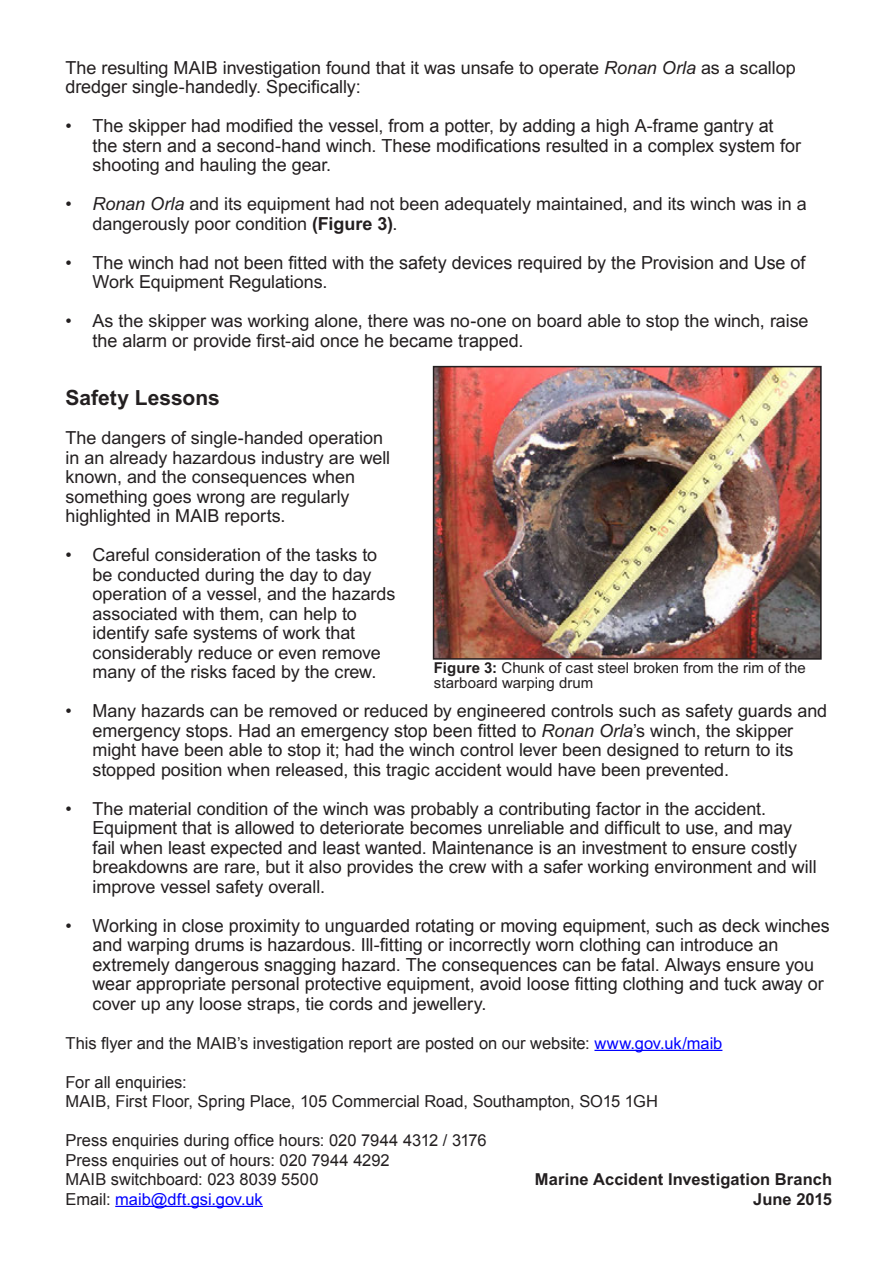
<style>
.page{position:relative;width:893px;height:1263px;background:#fff}
.page>*{position:absolute;margin:0;border:0;box-sizing:border-box;transform-origin:0 0}
.Flyer_Sub_Headers{font:700 21px "Arial";color:#231f20}
.Flyer_Main_Body_Text{font:18px/19.5px "Arial";letter-spacing:-.005em;color:#231f20}
.t1{font:18px/19.5px "Arial MT2";letter-spacing:-.005em;color:#231f20}
.Flyer_Main_Body_Text-2{font:16.5px/19.5px "Arial MT2";color:#231f20}
.Flyer_telephone_bloc{font:16.5px "Arial MT2";color:#231f20}
.Flyer_telephone_bloc-2{font:700 16.5px "Arial";letter-spacing:.005em;color:#231f20}
.Flyer_telephone_bloc-3{font:16.5px "Arial";color:#00f}
.t2{font:15px/15px "Arial";letter-spacing:.005em;color:#231f20}
.s1{font-style:italic}
.s2{font-family:"Arial MT2"}
.s3{font-family:"Arial"}
.s4{font-weight:700}
.s5{font-family:"Arial";color:#00f}
.s6{font-family:"Arial MT2";color:#231f20}
</style>
<div class="page">
<hr style="left:594px;top:1050px;width:128px;height:1px;background:#00f">
<hr style="left:115px;top:1206px;width:148px;height:1px;background:#00f">
<img style="left:436px;top:369px;width:383px;height:288px">
<div style="left:433px;top:366px;width:389px;height:294px;border:2px solid #231f20"></div>
<p class="Flyer_Main_Body_Text" style="left:66px;top:58px;width:732px">The resulting MAIB investigation found that it was unsafe to operate <span class="s1">Ronan Orla</span> as a scallop <span class="s2">dredger single-handedly. Specifically:</span></p>
<p class="t1" style="left:93px;top:116px;width:710px;text-indent:-27px"><span class="s3">•</span> The skipper had modified the vessel, from a potter, by adding a high A-frame gantry at the stern and a second-hand winch. These modifications resulted in a complex system for <span class="s3">shooting and hauling the gear.</span></p>
<p class="Flyer_Main_Body_Text" style="left:93px;top:194px;width:716px;text-indent:-27px"><span class="s1">• Ronan Orla</span> and its equipment had not been adequately maintained, and its winch was in a dangerously poor condition <span class="s4">(Figure 3)</span>.</p>
<p class="t1" style="left:93px;top:253px;width:714px;text-indent:-27px"><span class="s3">•</span> The winch had not been fitted with the safety devices required by the Provision and Use of<br><span class="s3">Work Equipment Regulations.</span></p>
<p class="Flyer_Main_Body_Text" style="left:93px;top:311px;width:717px;text-indent:-27px">• As the skipper was working alone, there was no-one on board able to stop the winch, raise <span class="s2">the alarm or provide first-aid once he became trapped.</span></p>
<h3 class="Flyer_Sub_Headers" style="left:66px;top:384px;width:156px">Safety Lessons</h3>
<p class="Flyer_Main_Body_Text" style="left:66px;top:428px;width:326px">The dangers of single-handed operation in an already hazardous industry are well known, and the consequences when something goes wrong are regularly highlighted in MAIB reports.</p>
<p class="Flyer_Main_Body_Text" style="left:93px;top:545px;width:304px;text-indent:-27px">• Careful consideration of the tasks to be conducted during the day to day operation of a vessel, and the hazards associated with them, can help to identify safe systems of work that considerably reduce or even remove many of the risks faced by the crew.</p>
<p class="Flyer_Main_Body_Text" style="left:93px;top:701px;width:736px;text-indent:-27px">• Many hazards can be removed or reduced by engineered controls such as safety guards and <span class="s2">emergency stops. Had an emergency stop been fitted to</span> <span class="s1">Ronan Orla</span>’s winch, the skipper might have been able to stop it; had the winch control lever been designed to return to its stopped position when released, this tragic accident would have been prevented.</p>
<p class="Flyer_Main_Body_Text" style="left:93px;top:799px;width:726px;text-indent:-27px">• The material condition of the winch was probably a contributing factor in the accident.<br><span class="s2">Equipment that is allowed to deteriorate becomes unreliable and difficult to use, and may fail when least expected and least wanted. Maintenance is an investment to ensure costly </span>breakdowns are rare, but it also provides the crew with a safer working environment and will improve vessel safety overall.</p>
<p class="t1" style="left:93px;top:916px;width:739px;text-indent:-27px"><span class="s3">•</span> Working in close proximity to unguarded rotating or moving equipment, such as deck winches and warping drums is hazardous. Ill-fitting or incorrectly worn clothing can introduce an extremely dangerous snagging hazard. The consequences can be fatal. Always ensure you wear appropriate personal protective equipment, avoid loose fitting clothing and tuck away or <span class="s3">cover up any loose straps, tie cords and jewellery.</span></p>
<p class="Flyer_Main_Body_Text-2" style="left:66px;top:1033px;width:658px">This flyer and the MAIB’s investigation report are posted on our website: <span class="s5">www.gov.uk/maib</span></p>
<p class="Flyer_Main_Body_Text-2" style="left:66px;top:1072px;width:594px">For all enquiries:<br>MAIB, First Floor, Spring Place, 105 Commercial Road, Southampton, SO15 1GH</p>
<p class="Flyer_telephone_bloc" style="left:66px;top:1129px;width:423px">Press enquiries during office hours: 020 7944 4312 / 3176</p>
<p class="Flyer_telephone_bloc" style="left:66px;top:1149px;width:326px">Press enquiries out of hours: 020 7944 4292</p>
<p class="Flyer_telephone_bloc" style="left:66px;top:1168px;width:254px">MAIB switchboard: 023 8039 5500</p>
<p class="Flyer_telephone_bloc-2" style="left:535px;top:1168px;width:299px">Marine Accident Investigation Branch</p>
<p class="Flyer_telephone_bloc-3" style="left:66px;top:1188px;width:199px"><span class="s6">Email:</span> maib@dft.gsi.gov.uk</p>
<p class="Flyer_telephone_bloc-2" style="left:753px;top:1188px;width:80px">June 2015</p>
<p class="t2" style="left:434px;top:660px;width:373px"><span class="s4">Figure 3:</span> Chunk of cast steel broken from the rim of the starboard warping drum</p>
</div>
